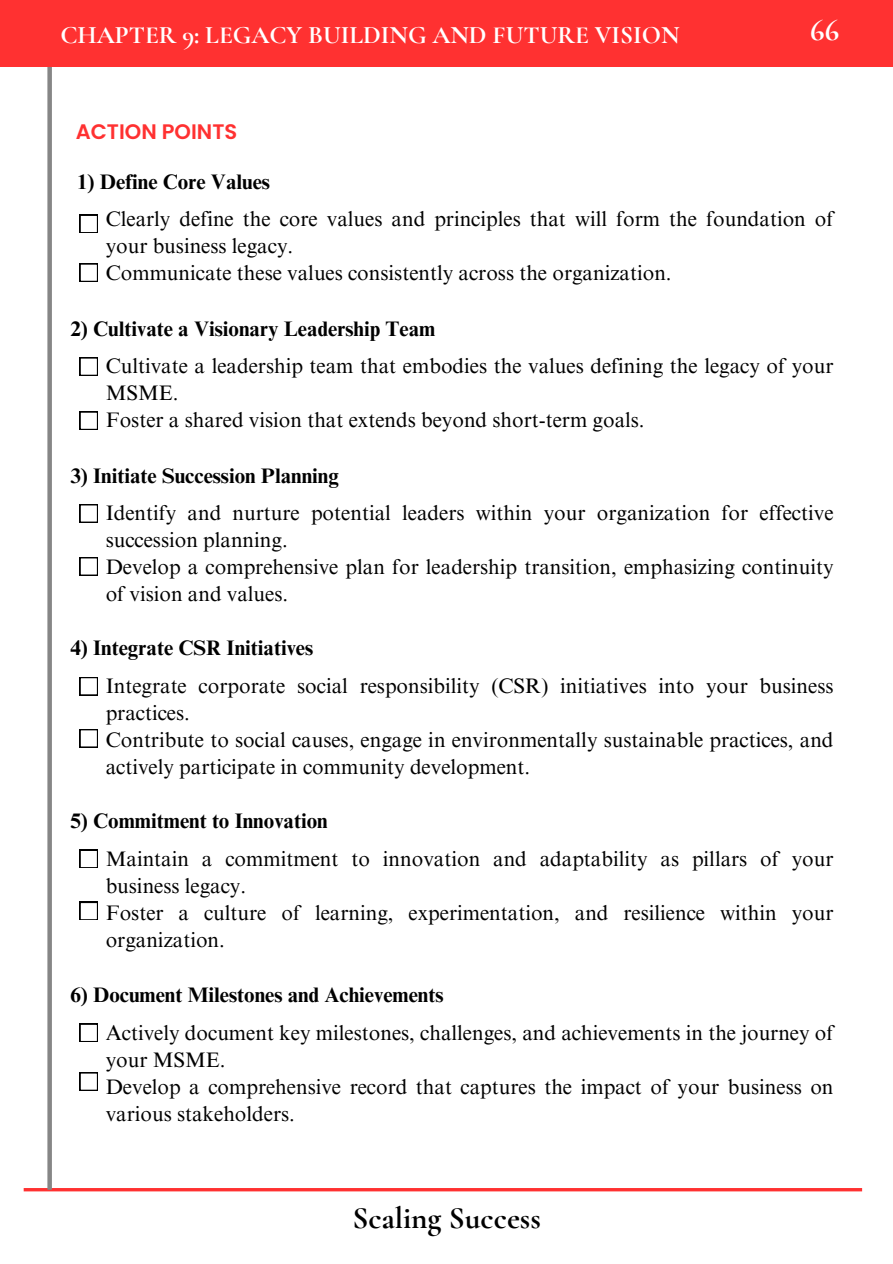
<style>
.page{position:relative;width:893px;height:1264px;background:#fff}
.page>*{position:absolute;margin:0;border:0;box-sizing:border-box;transform-origin:0 0}
.t1{font:700 31.05px "Cormorant Garamond";color:#000}
.t2{font:700 31.05px "Cormorant Garamond";color:#fff}
.t3{font:700 25.2px "Cormorant Garamond";color:#fff}
.t4{font:21px/27px "Times NRMT Pro";color:#000}
.t5{font:700 21px "Times NRMT Pro";color:#000}
.t6{font:600 21px "Poppins";color:#ff3131}
</style>
<div class="page">
<hr style="left:24px;top:1188px;width:838px;height:3px;background:#ff3131">
<svg style="left:80px;top:215px;width:18px;height:18px"></svg>
<svg style="left:80px;top:263px;width:18px;height:18px"></svg>
<svg style="left:80px;top:357px;width:18px;height:18px"></svg>
<svg style="left:80px;top:411px;width:18px;height:18px"></svg>
<svg style="left:80px;top:504px;width:18px;height:18px"></svg>
<svg style="left:80px;top:557px;width:18px;height:18px"></svg>
<svg style="left:80px;top:677px;width:18px;height:18px"></svg>
<svg style="left:80px;top:729px;width:18px;height:18px"></svg>
<svg style="left:80px;top:849px;width:18px;height:18px"></svg>
<svg style="left:80px;top:902px;width:18px;height:18px"></svg>
<svg style="left:80px;top:1023px;width:18px;height:18px"></svg>
<svg style="left:80px;top:1072px;width:18px;height:18px"></svg>
<div style="left:47px;top:45px;width:5px;height:1144px;background:#868686"></div>
<div style="left:0;top:0;width:892px;height:67px;background:#ff3131"></div>
<p class="t3" style="left:60px;top:20px;width:620px">CHAPTER 9: LEGACY BUILDING AND FUTURE VISION</p>
<p class="t2" style="left:810px;top:11px;width:30px">66</p>
<p class="t6" style="left:76px;top:116px;width:163px">ACTION POINTS</p>
<h1 class="t5" style="left:77px;top:174px;width:194px">1) Define Core Values</h1>
<p class="t4" style="left:106px;top:208px;width:729px">Clearly define the core values and principles that will form the foundation of your business legacy.</p>
<p class="t4" style="left:106px;top:262px;width:567px">Communicate these values consistently across the organization.</p>
<h3 class="t5" style="left:70px;top:321px;width:366px">2) Cultivate a Visionary Leadership Team</h3>
<p class="t4" style="left:106px;top:355px;width:729px">Cultivate a leadership team that embodies the values defining the legacy of your<br>MSME.</p>
<p class="t4" style="left:106px;top:409px;width:540px">Foster a shared vision that extends beyond short-term goals.</p>
<p class="t5" style="left:70px;top:467px;width:270px">3) Initiate Succession Planning</p>
<p class="t4" style="left:106px;top:502px;width:729px">Identify and nurture potential leaders within your organization for effective succession planning.</p>
<p class="t4" style="left:106px;top:556px;width:729px">Develop a comprehensive plan for leadership transition, emphasizing continuity of vision and values.</p>
<p class="t5" style="left:70px;top:640px;width:244px">4) Integrate CSR Initiatives</p>
<p class="t4" style="left:106px;top:675px;width:729px">Integrate corporate social responsibility (CSR) initiatives into your business practices.</p>
<p class="t4" style="left:106px;top:729px;width:729px">Contribute to social causes, engage in environmentally sustainable practices, and actively participate in community development.</p>
<p class="t5" style="left:70px;top:813px;width:259px">5) Commitment to Innovation</p>
<p class="t4" style="left:106px;top:847px;width:729px">Maintain a commitment to innovation and adaptability as pillars of your business legacy.</p>
<p class="t4" style="left:106px;top:901px;width:729px">Foster a culture of learning, experimentation, and resilience within your organization.</p>
<p class="t5" style="left:70px;top:986px;width:374px">6) Document Milestones and Achievements</p>
<p class="t4" style="left:106px;top:1021px;width:729px">Actively document key milestones, challenges, and achievements in the journey of your MSME.</p>
<p class="t4" style="left:106px;top:1075px;width:729px">Develop a comprehensive record that captures the impact of your business on various stakeholders.</p>
<p class="t1" style="left:352px;top:1198px;width:190px">Scaling Success</p>
</div>
